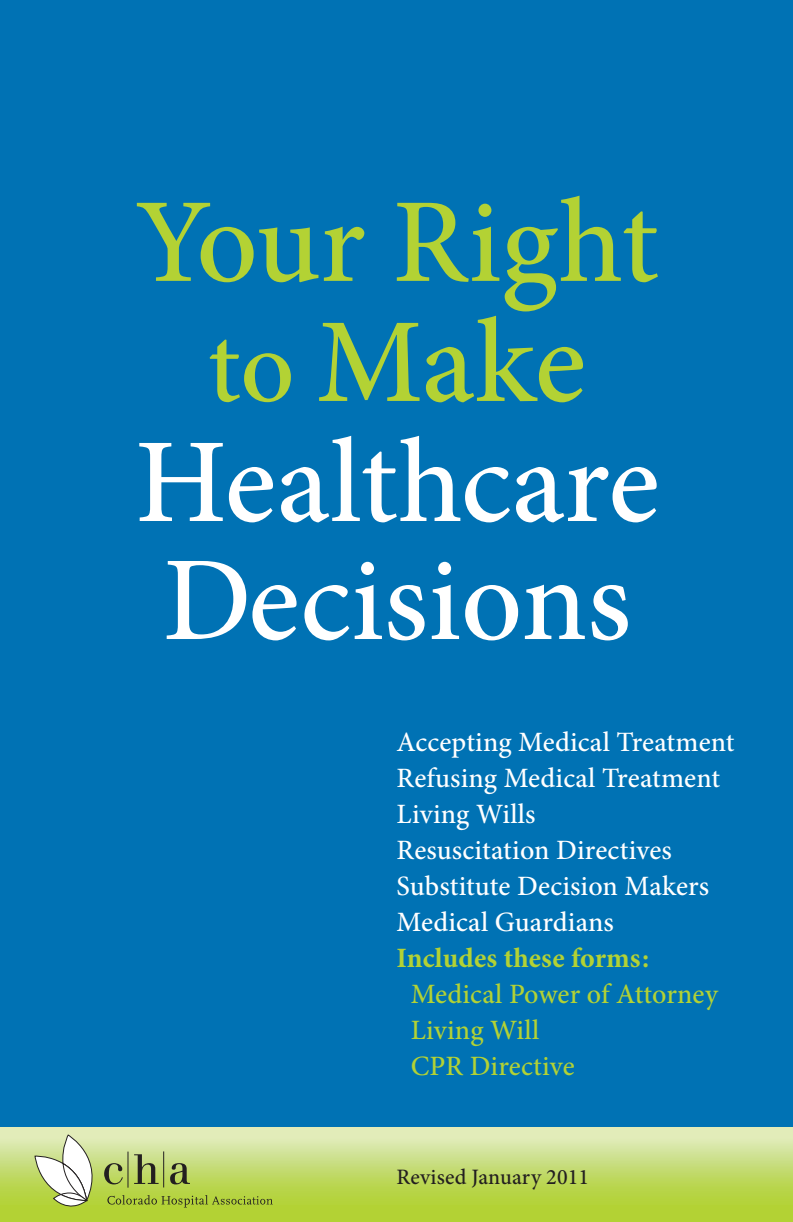
<style>
.page{position:relative;width:793px;height:1222px;background:#fff}
.page>*{position:absolute;margin:0;border:0;box-sizing:border-box;transform-origin:0 0}
.t1{font:500 120px/119.4px "Minion Pro";color:#fff;text-align:center}
.t2{font:500 28px/36px "Minion Pro";letter-spacing:.005em;color:#fff}
.t3{font:500 28px/36px "Minion Pro";letter-spacing:.005em;color:#b3d234}
.t4{font:700 28px "Minion Pro";letter-spacing:.005em;color:#b3d234}
.t5{font:500 22px "Minion Pro";letter-spacing:.005em;color:#231f20}
.s1{color:#b3d234}
.s2{font-size:106px;color:#b3d234}
</style>
<div class="page">
<div style="left:0;top:0;width:792px;height:1140px;background:#0072b4"></div>
<svg style="left:0;top:1127px;width:792px;height:78px;background:#c9de7d"></svg>
<div style="left:0;top:1205px;width:792px;height:16px;background:#b3d234"></div>
<svg style="left:35px;top:1134px;width:238px;height:73px;background:#c1d380"></svg>
<hr style="left:127px;top:1151px;width:1px;height:36px;background:#231f20">
<h1 class="t1" style="left:135px;top:183px;width:526px"><span class="s1">Your Right </span><span class="s2">to</span> <span class="s1">Make<br></span>Healthcare<br>Decisions</h1>
<p class="t2" style="left:396px;top:724px;width:339px">Accepting Medical Treatment<br>Refusing Medical Treatment<br>Living Wills<br>Resuscitation Directives<br>Substitute Decision Makers<br>Medical Guardians</p>
<p class="t4" style="left:396px;top:938px;width:254px">Includes these forms:</p>
<p class="t3" style="left:410px;top:976px;width:308px">Medical Power of Attorney<br>Living Will<br>CPR Directive</p>
<p class="t5" style="left:396px;top:1162px;width:194px">Revised January 2011</p>
</div>
